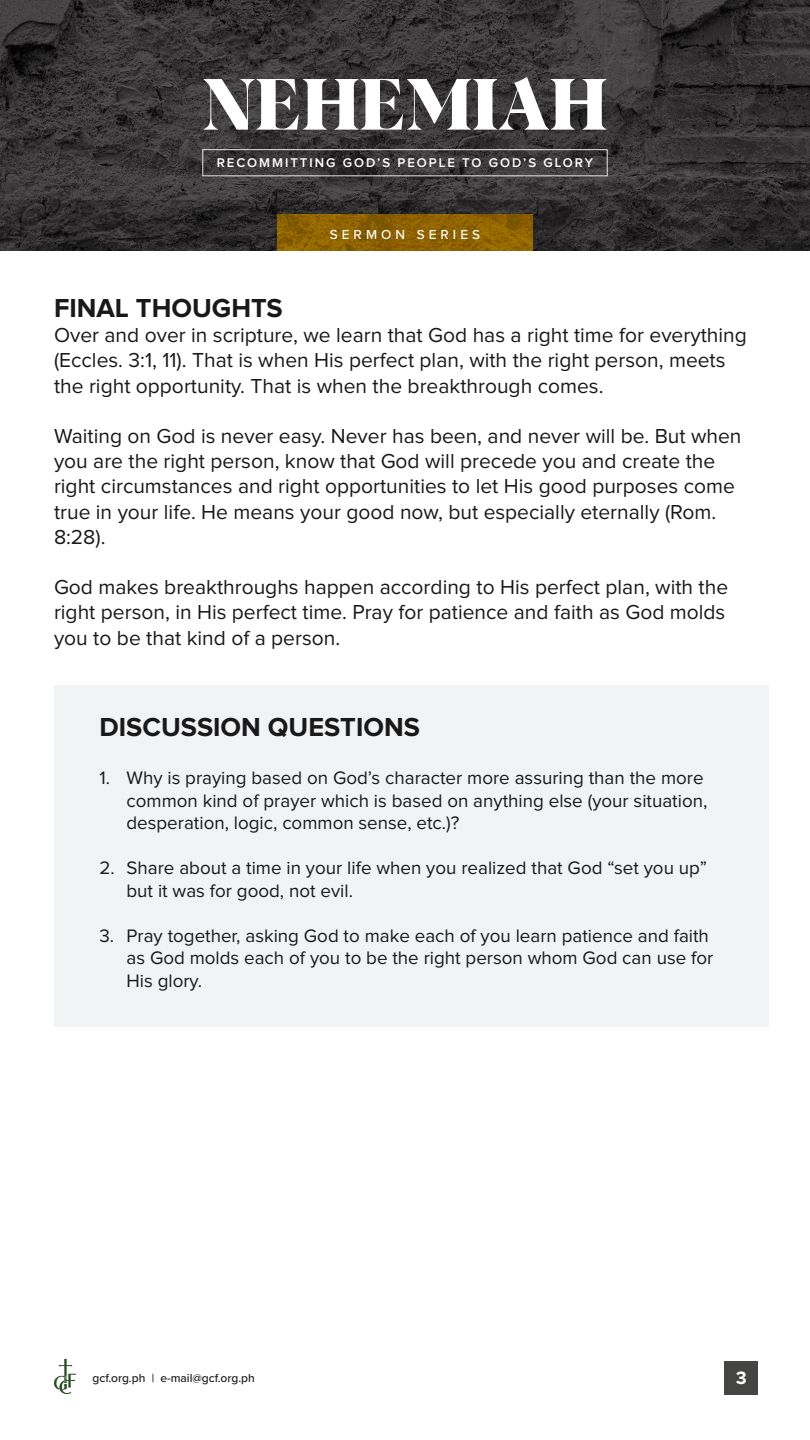
<style>
.page{position:relative;width:810px;height:1440px;background:#fff}
.page>*{position:absolute;margin:0;border:0;box-sizing:border-box;transform-origin:0 0}
.t1{font:700 70.72px "Albra Display";color:#fff}
.t2{font:700 27px "Proxima Nova";color:#1a191a}
.t3{font:21px/25.2px "Proxima Nova";color:#1a191a}
.t4{font:18.75px/22.5px "Proxima Nova";color:#1a191a}
.t5{font:700 18px "Metropolis";color:#fff}
.t6{font:500 13.5px "Proxima Nova";letter-spacing:.3em;color:#fff}
.t7{font:600 13.05px "Proxima Nova";letter-spacing:.15em;color:#fff}
.t8{font:500 12px "Proxima Nova";color:#1a191a}
</style>
<div class="page">
<img style="left:0;top:0;width:810px;height:250px">
<img style="left:278px;top:214px;width:254px;height:36px">
<div style="left:202px;top:149px;width:405px;height:27px;border:1px solid #e6e7e9"></div>
<div style="left:724px;top:1361px;width:34px;height:34px;background:#454544"></div>
<svg style="left:54px;top:1359px;width:22px;height:35px"></svg>
<div style="left:54px;top:686px;width:714px;height:342px;background:#f2f3f4"></div>
<p class="t1" style="left:202px;top:53px;width:407px">NEHEMIAH</p>
<p class="t7" style="left:217px;top:155px;width:378px">RECOMMITTING GOD’S PEOPLE TO GOD’S GLORY</p>
<p class="t6" style="left:330px;top:225px;width:152px">SERMON SERIES</p>
<p class="t2" style="left:54px;top:292px;width:230px">FINAL THOUGHTS</p>
<p class="t3" style="left:54px;top:323px;width:694px">Over and over in scripture, we learn that God has a right time for everything (Eccles. 3:1, 11). That is when His perfect plan, with the right person, meets the right opportunity. That is when the breakthrough comes.</p>
<p class="t3" style="left:54px;top:424px;width:689px">Waiting on God is never easy. Never has been, and never will be. But when you are the right person, know that God will precede you and create the right circumstances and right opportunities to let His good purposes come true in your life. He means your good now, but especially eternally (Rom.<br>8:28).</p>
<p class="t3" style="left:54px;top:575px;width:676px">God makes breakthroughs happen according to His perfect plan, with the right person, in His perfect time. Pray for patience and faith as God molds you to be that kind of a person.</p>
<p class="t2" style="left:100px;top:712px;width:322px">DISCUSSION QUESTIONS</p>
<p class="t4" style="left:127px;top:767px;width:582px;text-indent:-27px">1. Why is praying based on God’s character more assuring than the more common kind of prayer which is based on anything else (your situation, desperation, logic, common sense, etc.)?</p>
<p class="t4" style="left:127px;top:857px;width:582px;text-indent:-27px">2. Share about a time in your life when you realized that God “set you up” but it was for good, not evil.</p>
<p class="t4" style="left:127px;top:925px;width:588px;text-indent:-27px">3. Pray together, asking God to make each of you learn patience and faith as God molds each of you to be the right person whom God can use for<br>His glory.</p>
<p class="t8" style="left:92px;top:1369px;width:164px">gcf.org.ph | e-mail@gcf.org.ph</p>
<p class="t5" style="left:736px;top:1367px;width:12px">3</p>
</div>
